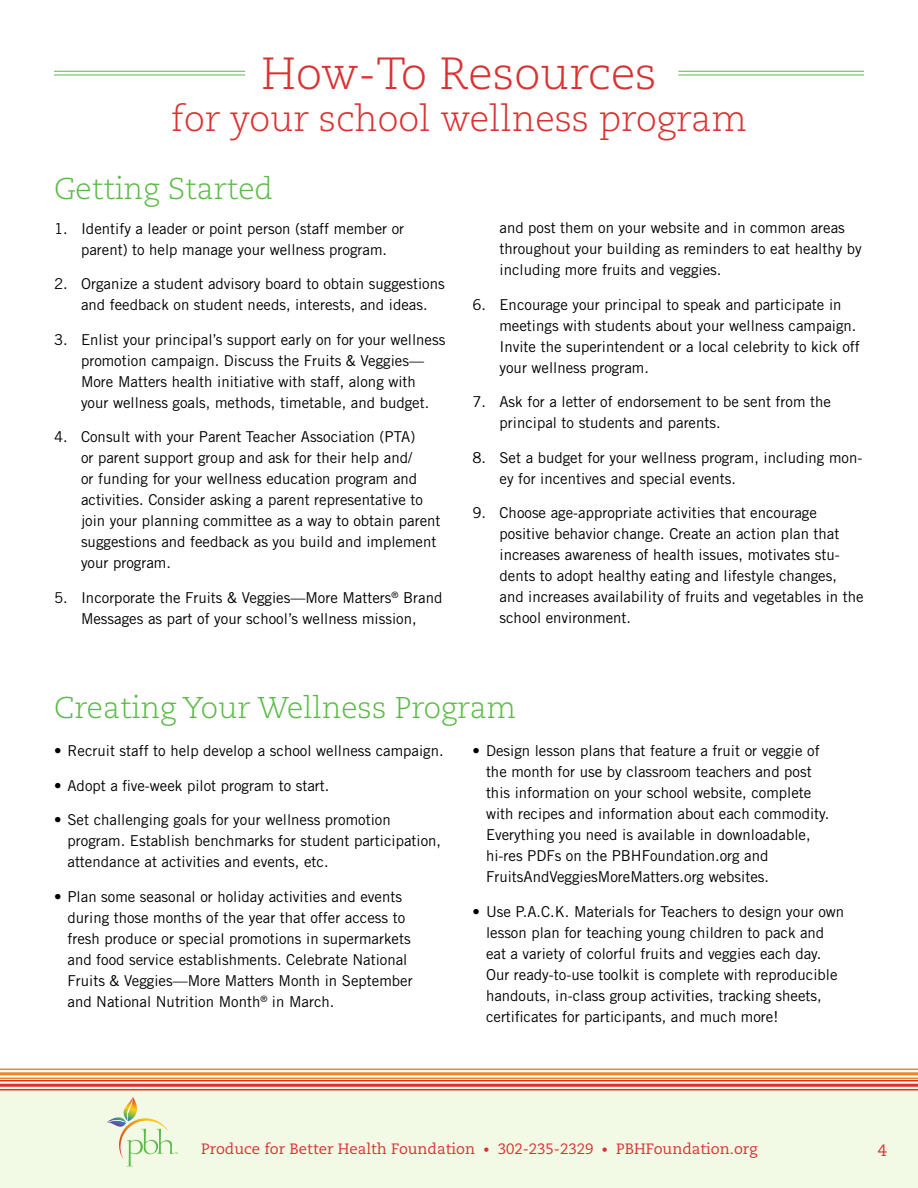
<style>
.page{position:relative;width:918px;height:1188px;background:#fff}
.page>*{position:absolute;margin:0;border:0;box-sizing:border-box;transform-origin:0 0}
.t1{font:300 45px "Caecilia LT Std";color:#da3232}
.t2{font:300 36px "Caecilia LT Std";color:#da3232}
.t3{font:300 30px "Caecilia LT Std";color:#5bba47}
.t4{font:16.5px "Caecilia LT Std";color:#da3232}
.t5{font:15px/21px "Trade Gothic LT Std";color:#000}
.t6{font:15px "Caecilia LT Std";color:#da3232}
.s1{font-family:"Trade Gothic LT Std";font-size:12px}
</style>
<div class="page">
<div style="left:0;top:1080px;width:918px;height:108px;background:#f2fae6"></div>
<svg style="left:107px;top:1097px;width:71px;height:69px"></svg>
<hr style="left:0;top:1069px;width:918px;height:1px;background:#eb8424">
<hr style="left:0;top:1072px;width:918px;height:3px;background:#eb8424">
<hr style="left:0;top:1078px;width:918px;height:1px;background:#eb8424">
<hr style="left:0;top:1080px;width:918px;height:2px;background:#da3232">
<hr style="left:0;top:1084px;width:918px;height:3px;background:#da3232">
<hr style="left:0;top:1089px;width:918px;height:2px;background:#da3232">
<hr style="left:54px;top:71px;width:191px;height:1px;background:#5bba47">
<hr style="left:54px;top:75px;width:191px;height:1px;background:#5bba47">
<hr style="left:678px;top:71px;width:186px;height:1px;background:#5bba47">
<hr style="left:678px;top:75px;width:186px;height:1px;background:#5bba47">
<h1 class="t1" style="left:261px;top:48px;width:397px">How-To Resources</h1>
<h2 class="t2" style="left:171px;top:98px;width:578px">for your school wellness program</h2>
<h3 class="t3" style="left:54px;top:172px;width:220px">Getting Started</h3>
<p class="t5" style="left:81px;top:218px;width:325px;text-indent:-27px">1. Identify a leader or point person (staff member or parent) to help manage your wellness program.</p>
<p class="t5" style="left:81px;top:273px;width:365px;text-indent:-27px">2. Organize a student advisory board to obtain suggestions and feedback on student needs, interests, and ideas.</p>
<p class="t5" style="left:81px;top:329px;width:366px;text-indent:-27px">3. Enlist your principal’s support early on for your wellness promotion campaign. Discuss the Fruits &amp; Veggies— More Matters health initiative with staff, along with your wellness goals, methods, timetable, and budget.</p>
<p class="t5" style="left:81px;top:426px;width:361px;text-indent:-27px">4. Consult with your Parent Teacher Association (PTA)<br>or parent support group and ask for their help and/<br>or funding for your wellness education program and activities. Consider asking a parent representative to join your planning committee as a way to obtain parent suggestions and feedback as you build and implement your program.</p>
<p class="t5" style="left:54px;top:587px;width:390px;text-align:center">5. Incorporate the Fruits &amp; Veggies—More Matters<sup>®</sup> Brand<br>Messages as part of your school’s wellness mission,</p>
<p class="t5" style="left:500px;top:217px;width:364px">and post them on your website and in common areas throughout your building as reminders to eat healthy by including more fruits and veggies.</p>
<p class="t5" style="left:500px;top:294px;width:362px;text-indent:-27px">6. Encourage your principal to speak and participate in meetings with students about your wellness campaign.<br>Invite the superintendent or a local celebrity to kick off your wellness program.</p>
<p class="t5" style="left:500px;top:391px;width:333px;text-indent:-27px">7. Ask for a letter of endorsement to be sent from the principal to students and parents.</p>
<p class="t5" style="left:500px;top:447px;width:364px;text-indent:-27px">8. Set a budget for your wellness program, including mon&shy;ey for incentives and special events.</p>
<p class="t5" style="left:500px;top:502px;width:366px;text-indent:-27px">9. Choose age-appropriate activities that encourage positive behavior change. Create an action plan that increases awareness of health issues, motivates stu&shy;dents to adopt healthy eating and lifestyle changes, and increases availability of fruits and vegetables in the school environment.</p>
<h3 class="t3" style="left:54px;top:691px;width:464px">Creating Your Wellness Program</h3>
<p class="t5" style="left:54px;top:740px;width:391px">• Recruit staff to help develop a school wellness campaign.</p>
<p class="t5" style="left:54px;top:775px;width:277px">• Adopt a five-week pilot program to start.</p>
<p class="t5" style="left:68px;top:809px;width:375px;text-indent:-14px">• Set challenging goals for your wellness promotion program. Establish benchmarks for student participation, attendance at activities and events, etc.</p>
<p class="t5" style="left:68px;top:886px;width:347px;text-indent:-14px">• Plan some seasonal or holiday activities and events during those months of the year that offer access to fresh produce or special promotions in supermarkets and food service establishments. Celebrate National Fruits &amp; Veggies—More Matters Month in September and National Nutrition Month<sup>®</sup> in March.</p>
<p class="t5" style="left:486px;top:740px;width:345px;text-indent:-13px">• Design lesson plans that feature a fruit or veggie of the month for use by classroom teachers and post this information on your school website, complete with recipes and information about each commodity.<br>Everything you need is available in downloadable, hi-res PDFs on the PBHFoundation.org and FruitsAndVeggiesMoreMatters.org websites.</p>
<p class="t5" style="left:486px;top:901px;width:360px;text-indent:-13px">• Use P.A.C.K. Materials for Teachers to design your own lesson plan for teaching young children to pack and eat a variety of colorful fruits and veggies each day.<br>Our ready-to-use toolkit is complete with reproducible handouts, in-class group activities, tracking sheets, certificates for participants, and much more!</p>
<p class="t6" style="left:201px;top:1140px;width:558px">Produce for Better Health Foundation <span class="s1">•</span> 302-235-2329 <span class="s1">•</span> PBHFoundation.org</p>
<p class="t4" style="left:878px;top:1141px;width:11px">4</p>
</div>
